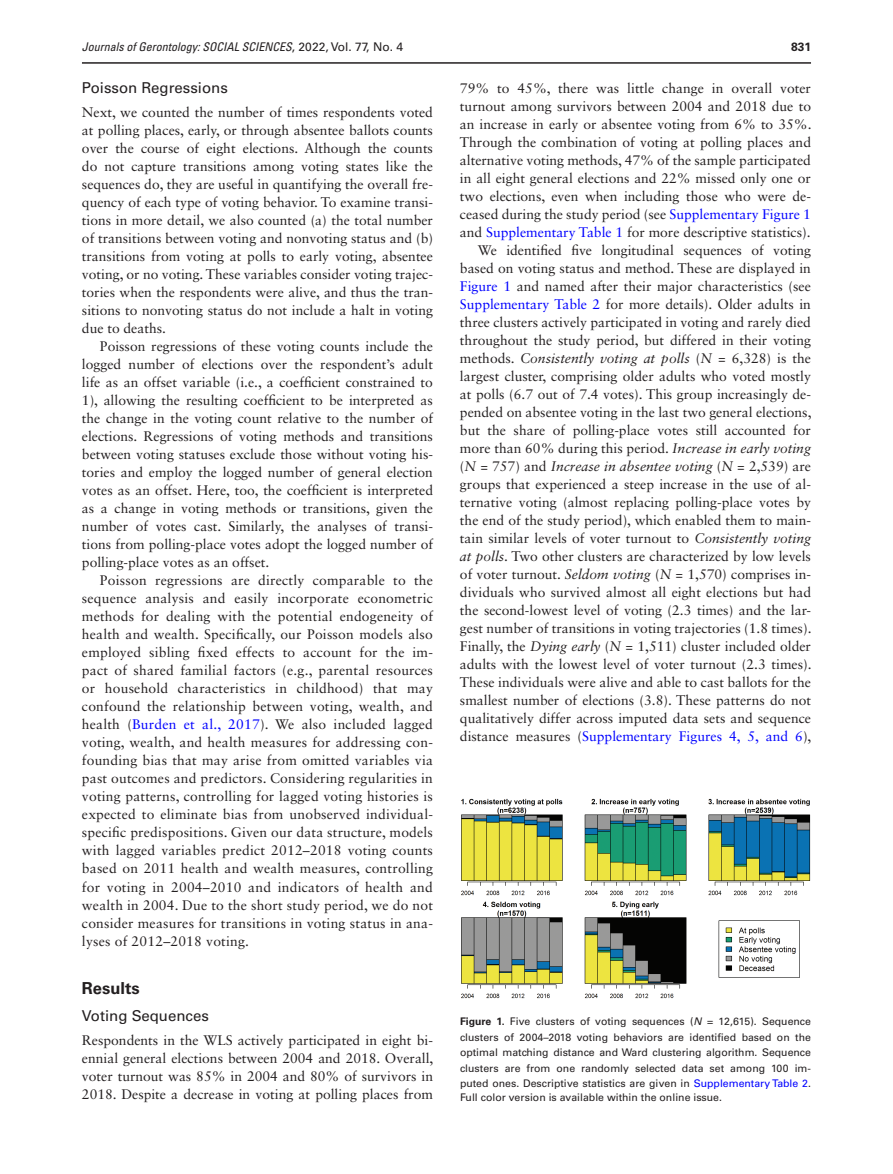
<style>
.page{position:relative;width:893px;height:1174px;background:#fff}
.page>*{position:absolute;margin:0;border:0;box-sizing:border-box;transform-origin:0 0}
.t1{font:700 16.5px "Univers LT Std";color:#231f20}
.t2{font:15px "Univers LT Std";color:#231f20}
.t3{font:13.8px/18px "Sabon LT Std";color:#231f20;text-align:justify}
.t4{font:italic condensed 12px "Univers LT Std";color:#231f20}
.t5{font:700 12px "Univers LT Std";color:#231f20}
.t6{font:10.5px/15.3px "Univers LT Std";color:#231f20;text-align:justify}
.s1{font-style:normal;font-stretch:normal}
.s2{color:#00f}
.s3{font-style:italic}
.s4{font-weight:700}
</style>
<div class="page">
<img style="left:461px;top:798px;width:349px;height:200px">
<hr style="left:82px;top:62px;width:729px;height:2px;background:#231f20">
<p class="t4" style="left:82px;top:39px;width:323px">Journals of Gerontology: SOCIAL SCIENCES<span class="s1">, 2022, Vol. 77, No. 4</span></p>
<p class="t5" style="left:791px;top:40px;width:22px">831</p>
<p class="t2" style="left:82px;top:79px;width:147px">Poisson Regressions</p>
<p class="t3" style="left:82px;top:103px;width:353px">Next, we counted the number of times respondents voted at polling places, early, or through absentee ballots counts over the course of eight elections. Although the counts do not capture transitions among voting states like the sequences do, they are useful in quantifying the overall fre&shy;quency of each type of voting behavior. To examine transi&shy;tions in more detail, we also counted (a) the total number of transitions between voting and nonvoting status and (b) transitions from voting at polls to early voting, absentee voting, or no voting. These variables consider voting trajec&shy;tories when the respondents were alive, and thus the tran&shy;sitions to nonvoting status do not include a halt in voting due to deaths.</p>
<p class="t3" style="left:82px;top:337px;width:353px;text-indent:18px">Poisson regressions of these voting counts include the logged number of elections over the respondent’s adult life as an offset variable (i.e., a coefficient constrained to 1), allowing the resulting coefficient to be interpreted as the change in the voting count relative to the number of elections. Regressions of voting methods and transitions between voting statuses exclude those without voting his&shy;tories and employ the logged number of general election votes as an offset. Here, too, the coefficient is interpreted as a change in voting methods or transitions, given the number of votes cast. Similarly, the analyses of transi&shy;tions from polling-place votes adopt the logged number of polling-place votes as an offset.</p>
<p class="t3" style="left:82px;top:571px;width:353px;text-indent:18px">Poisson regressions are directly comparable to the sequence analysis and easily incorporate econometric methods for dealing with the potential endogeneity of health and wealth. Specifically, our Poisson models also employed sibling fixed effects to account for the im&shy;pact of shared familial factors (e.g., parental resources or household characteristics in childhood) that may confound the relationship between voting, wealth, and health (<span class="s2">Burden et al., 2017</span>). We also included lagged voting, wealth, and health measures for addressing con&shy;founding bias that may arise from omitted variables via past outcomes and predictors. Considering regularities in voting patterns, controlling for lagged voting histories is expected to eliminate bias from unobserved individual&shy;specific predispositions. Given our data structure, models with lagged variables predict 2012–2018 voting counts based on 2011 health and wealth measures, controlling for voting in 2004–2010 and indicators of health and wealth in 2004. Due to the short study period, we do not consider measures for transitions in voting status in ana&shy;lyses of 2012–2018 voting.</p>
<p class="t1" style="left:82px;top:978px;width:59px">Results</p>
<p class="t2" style="left:82px;top:1006px;width:128px">Voting Sequences</p>
<p class="t3" style="left:82px;top:1030px;width:353px">Respondents in the WLS actively participated in eight bi&shy;ennial general elections between 2004 and 2018. Overall, voter turnout was 85% in 2004 and 80% of survivors in 2018. Despite a decrease in voting at polling places from</p>
<p class="t3" style="left:460px;top:79px;width:353px;text-align:right">79% to 45%, there was little change in overall voter turnout among survivors between 2004 and 2018 due to an increase in early or absentee voting from 6% to 35%.<br>Through the combination of voting at polling places and alternative voting methods, 47% of the sample participated in all eight general elections and 22% missed only one or two elections, even when including those who were de&shy;ceased during the study period (see <span class="s2">Supplementary Figure 1 </span>and <span class="s2">Supplementary Table 1</span> for more descriptive statistics).<br>We identified five longitudinal sequences of voting based on voting status and method. These are displayed in <span class="s2">Figure 1</span> and named after their major characteristics (see <span class="s2">Supplementary Table 2</span> for more details). Older adults in three clusters actively participated in voting and rarely died throughout the study period, but differed in their voting methods. <span class="s3">Consistently voting at polls</span> (<span class="s3">N</span> = 6,328) is the largest cluster, comprising older adults who voted mostly at polls (6.7 out of 7.4 votes). This group increasingly de&shy;pended on absentee voting in the last two general elections, but the share of polling-place votes still accounted for more than 60% during this period. <span class="s3">Increase in early voting </span>(<span class="s3">N</span> = 757) and <span class="s3">Increase in absentee voting</span> (<span class="s3">N</span> = 2,539) are groups that experienced a steep increase in the use of al&shy;ternative voting (almost replacing polling-place votes by the end of the study period), which enabled them to main&shy;tain similar levels of voter turnout to <span class="s3">Consistently voting at polls</span>. Two other clusters are characterized by low levels of voter turnout. <span class="s3">Seldom voting</span> (<span class="s3">N</span> = 1,570) comprises in&shy;dividuals who survived almost all eight elections but had the second-lowest level of voting (2.3 times) and the lar&shy;gest number of transitions in voting trajectories (1.8 times).<br>Finally, the <span class="s3">Dying early</span> (<span class="s3">N</span> = 1,511) cluster included older adults with the lowest level of voter turnout (2.3 times).<br>These individuals were alive and able to cast ballots for the smallest number of elections (3.8). These patterns do not qualitatively differ across imputed data sets and sequence distance measures (<span class="s2">Supplementary Figures 4, 5, and 6</span>),</p>
<p class="t6" style="left:460px;top:1014px;width:353px"><span class="s4">Figure 1.</span> Five clusters of voting sequences (<span class="s3">N</span> = 12,615). Sequence clusters of 2004–2018 voting behaviors are identified based on the optimal matching distance and Ward clustering algorithm. Sequence clusters are from one randomly selected data set among 100 im&shy;puted ones. Descriptive statistics are given in <span class="s2">Supplementary Table 2</span>.</p>
<p class="t6" style="left:460px;top:1089px;width:263px">Full color version is available within the online issue.</p>
</div>
